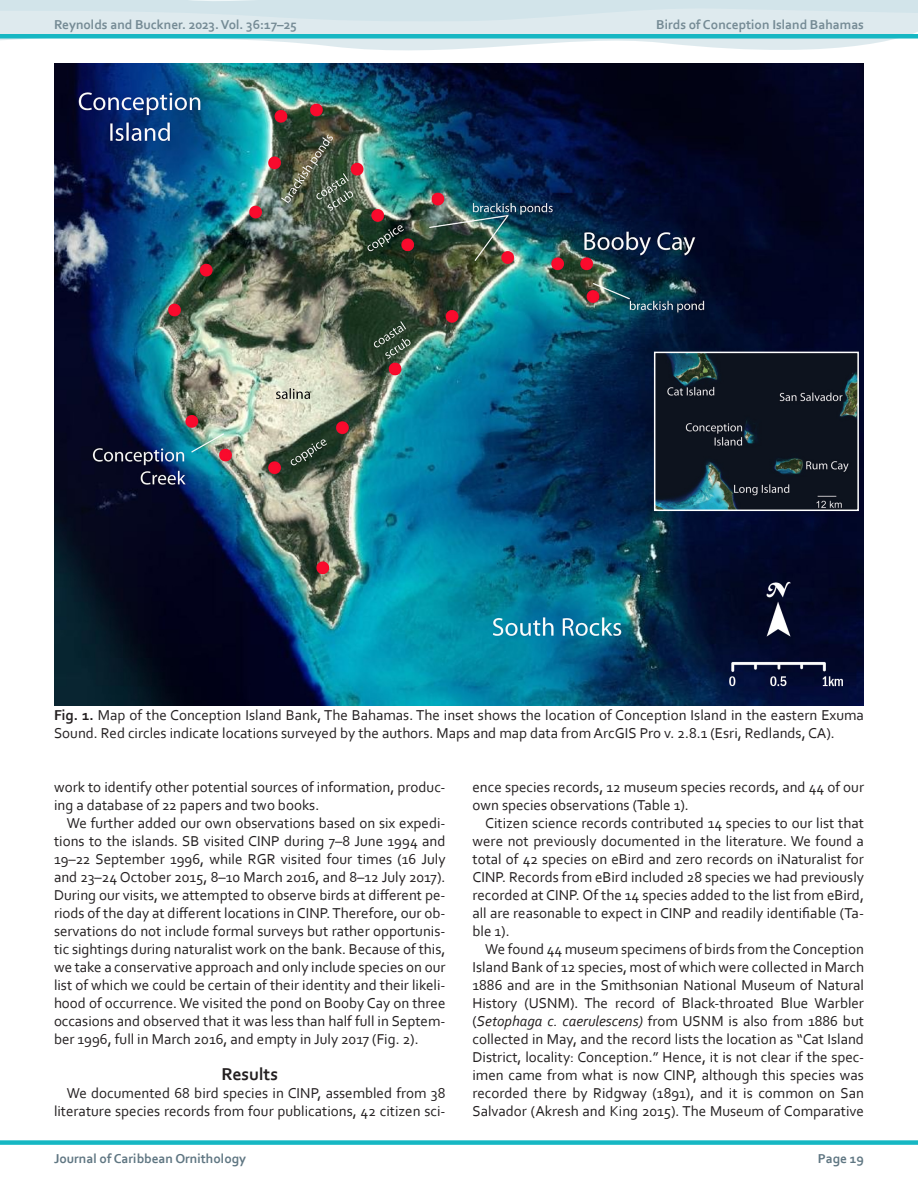
<style>
.page{position:relative;width:918px;height:1188px;background:#fff}
.page>*{position:absolute;margin:0;border:0;box-sizing:border-box;transform-origin:0 0}
.Body_Heading_1__H2{font:700 18px "Corbel";color:#231f20}
.main_body_text__P{font:15px/18px "Corbel";color:#231f20;text-align:justify}
.Figure_Legend__P{font:15px/18px "Corbel";color:#231f20}
.t1{font:700 13.5px "Corbel";color:#758b95}
.t2{font:700 13.5px "Corbel";color:#5f7682}
.s1{font-weight:700}
.s2{font-style:italic}
</style>
<div class="page">
<svg style="left:0;top:0;width:918px;height:51px;fill:#deeaee"></svg>
<div style="left:0;top:1140px;width:918px;height:5px;background:#16b7c3"></div>
<img style="left:54px;top:63px;width:810px;height:642px">
<img style="left:657px;top:355px;width:199px;height:153px">
<div style="left:654px;top:352px;width:205px;height:159px;border:2px solid #fff"></div>
<div style="left:0;top:34px;width:918px;height:5px;background:#16b7c3"></div>
<p class="t1" style="left:54px;top:16px;width:244px">Reynolds and Buckner. 2023. Vol. 36:17–25</p>
<p class="t1" style="left:656px;top:16px;width:209px">Birds of Conception Island Bahamas</p>
<p class="Figure_Legend__P" style="left:54px;top:706px;width:811px"><span class="s1">Fig. 1.</span> Map of the Conception Island Bank, The Bahamas. The inset shows the location of Conception Island in the eastern Exuma<br>Sound. Red circles indicate locations surveyed by the authors. Maps and map data from ArcGIS Pro v. 2.8.1 (Esri, Redlands, CA).</p>
<p class="main_body_text__P" style="left:54px;top:778px;width:393px">work to identify other potential sources of information, produc&shy;ing a database of 22 papers and two books.</p>
<p class="main_body_text__P" style="left:54px;top:814px;width:393px;text-indent:13px">We further added our own observations based on six expedi&shy;tions to the islands. SB visited CINP during 7–8 June 1994 and 19–22 September 1996, while RGR visited four times (16 July and 23–24 October 2015, 8–10 March 2016, and 8–12 July 2017).<br>During our visits, we attempted to observe birds at different pe&shy;riods of the day at different locations in CINP. Therefore, our ob&shy;servations do not include formal surveys but rather opportunis&shy;tic sightings during naturalist work on the bank. Because of this, we take a conservative approach and only include species on our list of which we could be certain of their identity and their likeli&shy;hood of occurrence. We visited the pond on Booby Cay on three occasions and observed that it was less than half full in Septem&shy;ber 1996, full in March 2016, and empty in July 2017 (Fig. 2).</p>
<h2 class="Body_Heading_1__H2" style="left:221px;top:1063px;width:58px">Results</h2>
<p class="main_body_text__P" style="left:54px;top:1084px;width:393px;text-align:right">We documented 68 bird species in CINP, assembled from 38 literature species records from four publications, 42 citizen sci-</p>
<p class="main_body_text__P" style="left:472px;top:778px;width:393px">ence species records, 12 museum species records, and 44 of our own species observations (Table 1).</p>
<p class="main_body_text__P" style="left:472px;top:814px;width:393px;text-indent:13px">Citizen science records contributed 14 species to our list that were not previously documented in the literature. We found a total of 42 species on eBird and zero records on iNaturalist for CINP. Records from eBird included 28 species we had previously recorded at CINP. Of the 14 species added to the list from eBird, all are reasonable to expect in CINP and readily identifiable (Ta&shy;ble 1).</p>
<p class="main_body_text__P" style="left:472px;top:940px;width:393px;text-indent:13px">We found 44 museum specimens of birds from the Conception Island Bank of 12 species, most of which were collected in March 1886 and are in the Smithsonian National Museum of Natural History (USNM). The record of Black-throated Blue Warbler (<span class="s2">Setophaga c. caerulescens)</span> from USNM is also from 1886 but collected in May, and the record lists the location as “Cat Island District, locality: Conception.” Hence, it is not clear if the spec&shy;imen came from what is now CINP, although this species was recorded there by Ridgway (1891), and it is common on San Salvador (Akresh and King 2015). The Museum of Comparative</p>
<p class="t2" style="left:54px;top:1150px;width:194px">Journal of Caribbean Ornithology</p>
<p class="t2" style="left:818px;top:1150px;width:48px">Page 19</p>
</div>
